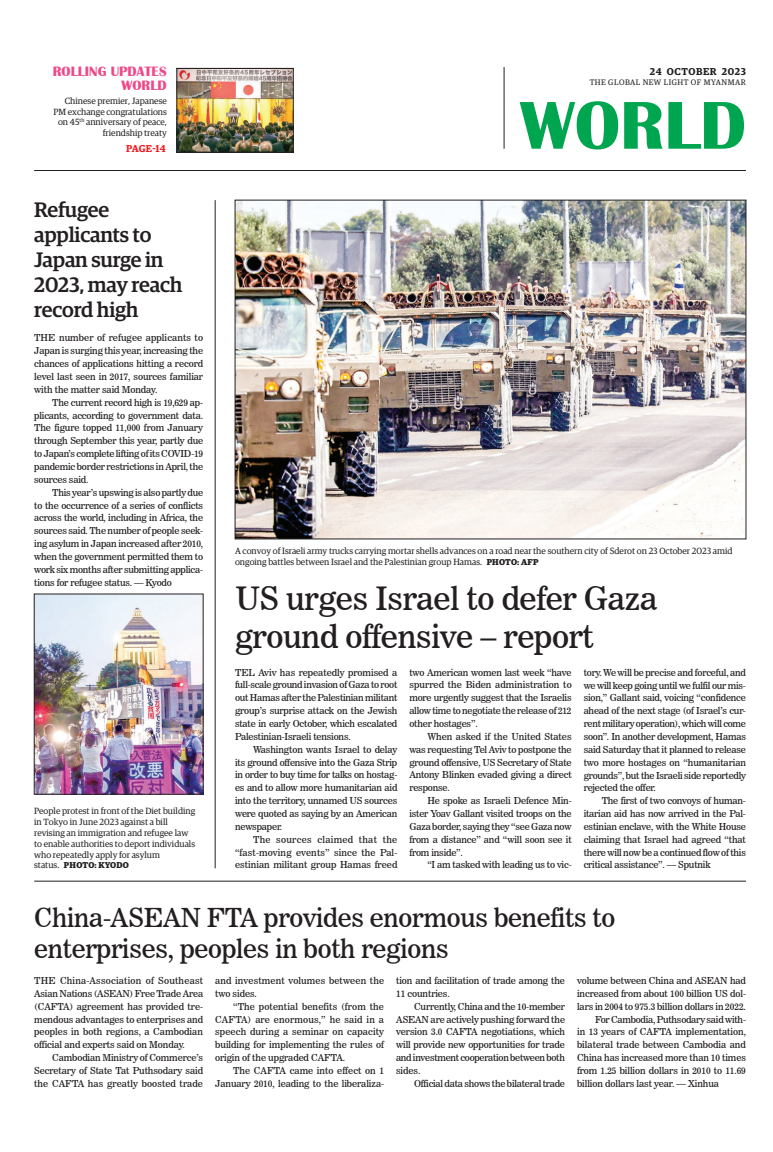
<style>
.page{position:relative;width:773px;height:1152px;background:#fff}
.page>*{position:absolute;margin:0;border:0;box-sizing:border-box;transform-origin:0 0}
.t1{font:700 70px "Britannic";color:#00a54f}
._2_Clm_Head{font:32px/38.4px "News 706 BT Roman C";letter-spacing:-.01em;color:#231f20}
._2_Clm_Head-2{font:26px/31.2px "News 706 BT Roman C";letter-spacing:-.01em;color:#231f20}
._2_Clm_Head-3{font:500 21px/25.2px "Guardian Egyp";letter-spacing:-.01em;color:#231f20}
.t2{font:700 14px "Britannic";color:#ef488a}
.t3{font:600 10px "Guardian Egyp";letter-spacing:.06em;color:#231f20}
.Spill_Style{font:600 10px "Guardian Egyp";letter-spacing:-.005em;color:#ee1d23}
._2nd_Body{font:9.5px/12.9px "News 706 BT Roman C";letter-spacing:-.02em;color:#231f20;text-align:justify}
.Normal_Para{font:9.5px/12.9px "News 706 BT Roman C";letter-spacing:-.01em;color:#231f20;text-align:justify}
._2nd_Body-2{font:9.5px/12.9px "News 706 BT Roman C";letter-spacing:.01em;color:#231f20}
.t4{font:9px/10.8px "Guardian Egyp";color:#231f20}
.t5{font:700 8.5px "Guardian Egyp";letter-spacing:.02em;color:#231f20}
.t6{font:8px "Guardian Egyp";letter-spacing:.06em;color:#231f20}
.s1{font-weight:400;font-size:9px}
.s2{font-weight:700;font-size:8.5px}
</style>
<div class="page">
<hr style="left:34px;top:170px;width:712px;height:1px;background:#231f20">
<hr style="left:504px;top:67px;width:1px;height:82px;background:#231f20">
<img style="left:179px;top:70px;width:112px;height:80px">
<div style="left:177px;top:68px;width:116px;height:84px;border:1px solid #231f20"></div>
<img style="left:237px;top:202px;width:507px;height:335px">
<img style="left:36px;top:596px;width:165px;height:196px">
<div style="left:34px;top:594px;width:169px;height:200px;border:1px solid #231f20"></div>
<hr style="left:34px;top:881px;width:712px;height:1px;background:#231f20">
<hr style="left:215px;top:200px;width:1px;height:668px;background:#231f20">
<p class="t2" style="left:53px;top:64px;width:115px">ROLLING UPDATES</p>
<p class="t2" style="left:121px;top:78px;width:47px">WORLD</p>
<p class="t4" style="left:53px;top:95px;width:115px;text-align:right">Chinese premier, Japanese<br>PM exchange congratulations on 45<sup>th</sup> anniversary of peace, friendship treaty</p>
<p class="Spill_Style" style="left:126px;top:141px;width:41px">PAGE-14</p>
<p class="_2_Clm_Head-3" style="left:34px;top:195px;width:150px">Refugee applicants to<br>Japan surge in<br>2023, may reach record high</p>
<p class="Normal_Para" style="left:34px;top:332px;width:170px">THE number of refugee applicants to Japan is surging this year, increasing the chances of applications hitting a record level last seen in 2017, sources familiar with the matter said Monday.</p>
<p class="_2nd_Body" style="left:34px;top:396px;width:170px;text-indent:18px">The current record high is 19,629 ap&shy;plicants, according to government data.<br>The figure topped 11,000 from January through September this year, partly due to Japan’s complete lifting of its COVID-19 pandemic border restrictions in April, the sources said.</p>
<p class="_2nd_Body" style="left:34px;top:486px;width:170px;text-indent:18px">This year’s upswing is also partly due to the occurrence of a series of conflicts across the world, including in Africa, the sources said. The number of people seek&shy;ing asylum in Japan increased after 2010, when the government permitted them to work six months after submitting applica&shy;tions for refugee status. — Kyodo</p>
<p class="t4" style="left:34px;top:805px;width:163px">People protest in front of the Diet building in Tokyo in June 2023 against a bill revising an immigration and refugee law to enable authorities to deport individuals who repeatedly apply for asylum</p>
<p class="t5" style="left:34px;top:859px;width:96px"><span class="s1">status.</span> PHOTO: KYODO</p>
<p class="t3" style="left:650px;top:64px;width:97px">24 OCTOBER 2023</p>
<p class="t6" style="left:589px;top:76px;width:158px">THE GLOBAL NEW LIGHT OF MYANMAR</p>
<h1 class="t1" style="left:520px;top:86px;width:227px">WORLD</h1>
<p class="t4" style="left:235px;top:545px;width:499px">A convoy of Israeli army trucks carrying mortar shells advances on a road near the southern city of Sderot on 23 October 2023 amid ongoing battles between Israel and the Palestinian group Hamas. <span class="s2">PHOTO: AFP</span></p>
<p class="_2_Clm_Head" style="left:235px;top:579px;width:424px">US urges Israel to defer Gaza ground offensive – report</p>
<p class="Normal_Para" style="left:235px;top:666px;width:164px">TEL Aviv has repeatedly promised a full-scale ground invasion of Gaza to root out Hamas after the Palestinian militant group’s surprise attack on the Jewish state in early October, which escalated Palestinian-Israeli tensions.</p>
<p class="_2nd_Body" style="left:235px;top:743px;width:164px;text-indent:18px">Washington wants Israel to delay its ground offensive into the Gaza Strip in order to buy time for talks on hostag&shy;es and to allow more humanitarian aid into the territory, unnamed US sources were quoted as saying by an American newspaper.</p>
<p class="_2nd_Body" style="left:235px;top:833px;width:164px;text-indent:18px">The sources claimed that the “fast-moving events” since the Pal&shy;estinian militant group Hamas freed</p>
<p class="_2nd_Body" style="left:409px;top:666px;width:164px">two American women last week “have spurred the Biden administration to more urgently suggest that the Israelis allow time to negotiate the release of 212 other hostages”.</p>
<p class="_2nd_Body" style="left:409px;top:730px;width:164px;text-indent:18px">When asked if the United States was requesting Tel Aviv to postpone the ground offensive, US Secretary of State Antony Blinken evaded giving a direct response.</p>
<p class="_2nd_Body" style="left:409px;top:794px;width:164px;text-indent:18px">He spoke as Israeli Defence Min&shy;ister Yoav Gallant visited troops on the Gaza border, saying they “see Gaza now from a distance” and “will soon see it from inside”.</p>
<p class="_2nd_Body" style="left:427px;top:859px;width:146px">“I am tasked with leading us to vic-</p>
<p class="_2nd_Body" style="left:583px;top:666px;width:164px">tory. We will be precise and forceful, and we will keep going until we fulfil our mis&shy;sion,” Gallant said, voicing “confidence ahead of the next stage (of Israel’s cur&shy;rent military operation), which will come soon”. In another development, Hamas said Saturday that it planned to release two more hostages on “humanitarian grounds”, but the Israeli side reportedly rejected the offer.</p>
<p class="_2nd_Body" style="left:583px;top:794px;width:164px;text-indent:18px">The first of two convoys of human&shy;itarian aid has now arrived in the Pal&shy;estinian enclave, with the White House claiming that Israel had agreed “that there will now be a continued flow of this critical assistance”. — Sputnik</p>
<p class="_2_Clm_Head-2" style="left:34px;top:902px;width:582px">China-ASEAN FTA provides enormous benefits to enterprises, peoples in both regions</p>
<p class="Normal_Para" style="left:34px;top:974px;width:170px">THE China-Association of Southeast Asian Nations (ASEAN) Free Trade Area (CAFTA) agreement has provided tre&shy;mendous advantages to enterprises and peoples in both regions, a Cambodian official and experts said on Monday.</p>
<p class="_2nd_Body" style="left:34px;top:1051px;width:170px;text-indent:18px">Cambodian Ministry of Commerce’s Secretary of State Tat Puthsodary said the CAFTA has greatly boosted trade</p>
<p class="_2nd_Body-2" style="left:215px;top:974px;width:170px">and investment volumes between the two sides.</p>
<p class="_2nd_Body" style="left:215px;top:1000px;width:170px;text-indent:18px">“The potential benefits (from the CAFTA) are enormous,” he said in a speech during a seminar on capacity building for implementing the rules of origin of the upgraded CAFTA.</p>
<p class="_2nd_Body" style="left:215px;top:1064px;width:170px;text-align:right">The CAFTA came into effect on 1<br>January 2010, leading to the liberaliza-</p>
<p class="_2nd_Body" style="left:396px;top:974px;width:170px">tion and facilitation of trade among the<br>11 countries.</p>
<p class="_2nd_Body" style="left:396px;top:1000px;width:170px;text-indent:18px">Currently, China and the 10-member ASEAN are actively pushing forward the version 3.0 CAFTA negotiations, which will provide new opportunities for trade and investment cooperation between both sides.</p>
<p class="_2nd_Body" style="left:414px;top:1077px;width:152px">Official data shows the bilateral trade</p>
<p class="_2nd_Body" style="left:577px;top:974px;width:170px">volume between China and ASEAN had increased from about 100 billion US dol&shy;lars in 2004 to 975.3 billion dollars in 2022.</p>
<p class="_2nd_Body" style="left:577px;top:1013px;width:170px;text-indent:18px">For Cambodia, Puthsodary said with&shy;in 13 years of CAFTA implementation, bilateral trade between Cambodia and China has increased more than 10 times from 1.25 billion dollars in 2010 to 11.69 billion dollars last year. — Xinhua</p>
</div>
